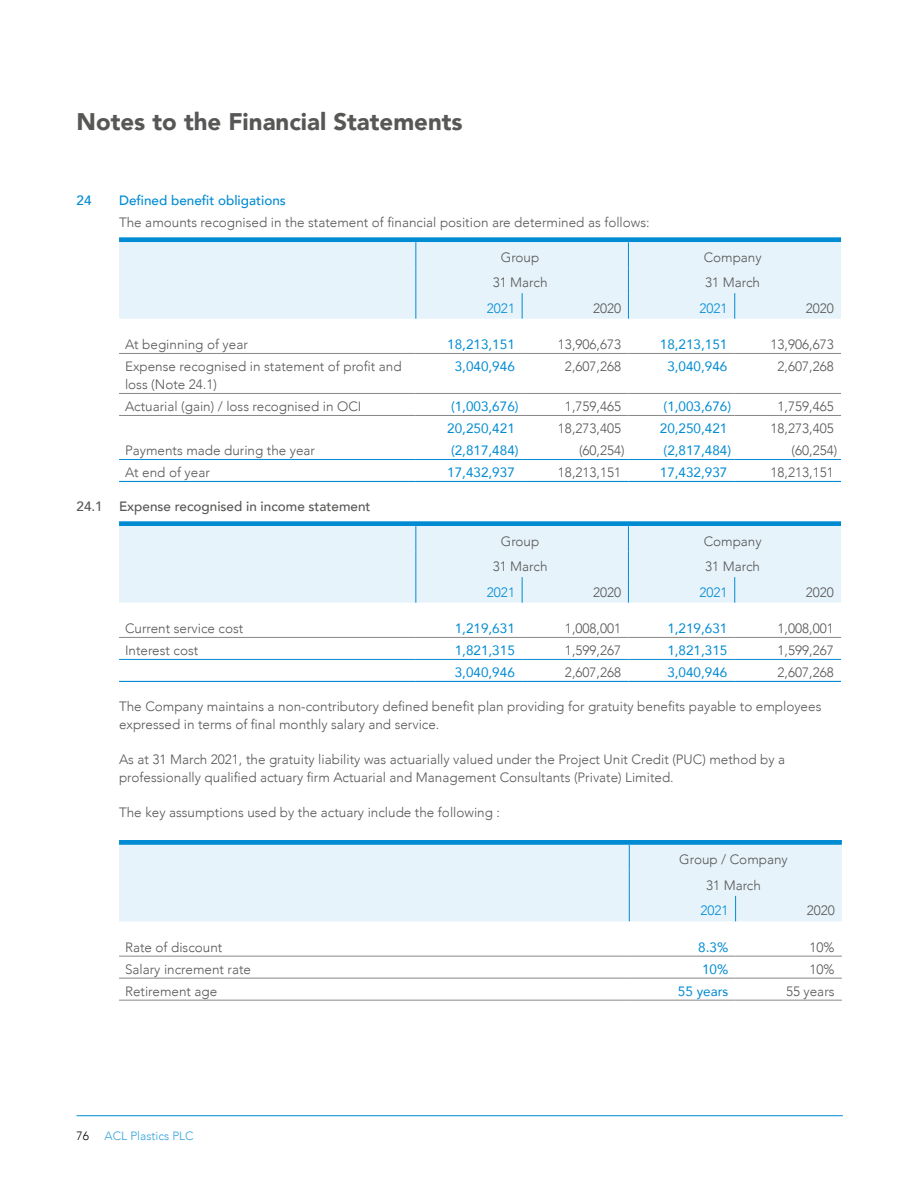
<style>
.page{position:relative;width:918px;height:1188px;background:#fff}
.page>*{position:absolute;margin:0;border:0;box-sizing:border-box;transform-origin:0 0}
.t1{font:900 24px "Avenir";color:#575756}
.t2{font:300 13.5px/18px "Avenir";color:#575756}
.t3{font:13.5px "Avenir";color:#008bd2}
.t4{font:500 13.5px "Avenir";color:#575756}
.t5{font:500 13.5px "Avenir";color:#008bd2}
.t6{font:300 13.5px "Avenir";color:#008bd2}
.t7{font:300 12px "Avenir";color:#33a2db}
.t8{font:300 12px "Avenir";color:#000}
</style>
<div class="page">
<hr style="left:77px;top:1115px;width:766px;height:1px;background:#008bd2">
<div style="left:119px;top:237px;width:722px;height:82px;background:#e6f3fb"></div>
<hr style="left:119px;top:353px;width:297px;height:1px;background:#878787">
<hr style="left:416px;top:353px;width:106px;height:1px;background:#878787">
<hr style="left:522px;top:353px;width:106px;height:1px;background:#878787">
<hr style="left:628px;top:353px;width:107px;height:1px;background:#878787">
<hr style="left:735px;top:353px;width:106px;height:1px;background:#878787">
<hr style="left:119px;top:393px;width:297px;height:1px;background:#878787">
<hr style="left:416px;top:393px;width:106px;height:1px;background:#878787">
<hr style="left:522px;top:393px;width:106px;height:1px;background:#878787">
<hr style="left:628px;top:393px;width:107px;height:1px;background:#878787">
<hr style="left:735px;top:393px;width:106px;height:1px;background:#878787">
<hr style="left:119px;top:415px;width:297px;height:1px;background:#878787">
<hr style="left:416px;top:415px;width:106px;height:1px;background:#878787">
<hr style="left:522px;top:415px;width:106px;height:1px;background:#878787">
<hr style="left:628px;top:415px;width:107px;height:1px;background:#878787">
<hr style="left:735px;top:415px;width:106px;height:1px;background:#878787">
<hr style="left:119px;top:459px;width:297px;height:1px;background:#008bd2">
<hr style="left:416px;top:459px;width:106px;height:1px;background:#008bd2">
<hr style="left:522px;top:459px;width:106px;height:1px;background:#008bd2">
<hr style="left:628px;top:459px;width:107px;height:1px;background:#008bd2">
<hr style="left:735px;top:459px;width:106px;height:1px;background:#008bd2">
<hr style="left:119px;top:481px;width:297px;height:1px;background:#008bd2">
<hr style="left:416px;top:481px;width:106px;height:1px;background:#008bd2">
<hr style="left:522px;top:481px;width:106px;height:1px;background:#008bd2">
<hr style="left:628px;top:481px;width:107px;height:1px;background:#008bd2">
<hr style="left:735px;top:481px;width:106px;height:1px;background:#008bd2">
<div style="left:119px;top:521px;width:722px;height:82px;background:#e6f3fb"></div>
<hr style="left:119px;top:637px;width:297px;height:1px;background:#878787">
<hr style="left:416px;top:637px;width:106px;height:1px;background:#878787">
<hr style="left:522px;top:637px;width:106px;height:1px;background:#878787">
<hr style="left:628px;top:637px;width:107px;height:1px;background:#878787">
<hr style="left:735px;top:637px;width:106px;height:1px;background:#878787">
<hr style="left:119px;top:659px;width:297px;height:1px;background:#008bd2">
<hr style="left:416px;top:659px;width:106px;height:1px;background:#008bd2">
<hr style="left:522px;top:659px;width:106px;height:1px;background:#008bd2">
<hr style="left:628px;top:659px;width:107px;height:1px;background:#008bd2">
<hr style="left:735px;top:659px;width:106px;height:1px;background:#008bd2">
<hr style="left:119px;top:681px;width:297px;height:1px;background:#008bd2">
<hr style="left:416px;top:681px;width:106px;height:1px;background:#008bd2">
<hr style="left:522px;top:681px;width:106px;height:1px;background:#008bd2">
<hr style="left:628px;top:681px;width:107px;height:1px;background:#008bd2">
<hr style="left:735px;top:681px;width:106px;height:1px;background:#008bd2">
<div style="left:119px;top:840px;width:723px;height:81px;background:#e6f3fb"></div>
<hr style="left:119px;top:956px;width:510px;height:1px;background:#878787">
<hr style="left:629px;top:956px;width:107px;height:1px;background:#878787">
<hr style="left:736px;top:956px;width:106px;height:1px;background:#878787">
<hr style="left:119px;top:1000px;width:510px;height:1px;background:#878787">
<hr style="left:629px;top:1000px;width:107px;height:1px;background:#878787">
<hr style="left:736px;top:1000px;width:106px;height:1px;background:#878787">
<hr style="left:119px;top:978px;width:510px;height:1px;background:#878787">
<hr style="left:629px;top:978px;width:107px;height:1px;background:#878787">
<hr style="left:736px;top:978px;width:106px;height:1px;background:#878787">
<h1 class="t1" style="left:77px;top:101px;width:388px">Notes to the Financial Statements</h1>
<p class="t5" style="left:77px;top:188px;width:17px">24</p>
<p class="t5" style="left:119px;top:188px;width:168px">Defined benefit obligations</p>
<p class="t2" style="left:119px;top:213px;width:532px">The amounts recognised in the statement of financial position are determined as follows:</p>
<p class="t2" style="left:501px;top:248px;width:40px">Group</p>
<p class="t2" style="left:704px;top:248px;width:60px">Company</p>
<p class="t2" style="left:493px;top:274px;width:56px">31 March</p>
<p class="t2" style="left:705px;top:274px;width:56px">31 March</p>
<p class="t6" style="left:487px;top:300px;width:30px">2021</p>
<p class="t2" style="left:593px;top:299px;width:30px">2020</p>
<p class="t6" style="left:700px;top:300px;width:30px">2021</p>
<p class="t2" style="left:806px;top:299px;width:30px">2020</p>
<p class="t2" style="left:125px;top:336px;width:124px">At beginning of year</p>
<p class="t3" style="left:447px;top:334px;width:69px">18,213,151</p>
<p class="t2" style="left:558px;top:336px;width:65px">13,906,673</p>
<p class="t3" style="left:660px;top:334px;width:69px">18,213,151</p>
<p class="t2" style="left:771px;top:336px;width:65px">13,906,673</p>
<p class="t2" style="left:125px;top:358px;width:278px">Expense recognised in statement of profit and loss (Note 24.1)</p>
<p class="t3" style="left:455px;top:356px;width:62px">3,040,946</p>
<p class="t2" style="left:565px;top:358px;width:58px">2,607,268</p>
<p class="t3" style="left:667px;top:356px;width:62px">3,040,946</p>
<p class="t2" style="left:778px;top:358px;width:58px">2,607,268</p>
<p class="t2" style="left:125px;top:398px;width:238px">Actuarial (gain) / loss recognised in OCI</p>
<p class="t3" style="left:451px;top:396px;width:69px">(1,003,676)</p>
<p class="t2" style="left:565px;top:398px;width:58px">1,759,465</p>
<p class="t3" style="left:664px;top:396px;width:69px">(1,003,676)</p>
<p class="t2" style="left:778px;top:398px;width:58px">1,759,465</p>
<p class="t3" style="left:447px;top:418px;width:69px">20,250,421</p>
<p class="t2" style="left:558px;top:420px;width:65px">18,273,405</p>
<p class="t3" style="left:660px;top:418px;width:69px">20,250,421</p>
<p class="t2" style="left:771px;top:420px;width:65px">18,273,405</p>
<p class="t2" style="left:125px;top:442px;width:192px">Payments made during the year</p>
<p class="t3" style="left:451px;top:440px;width:69px">(2,817,484)</p>
<p class="t2" style="left:579px;top:442px;width:47px">(60,254)</p>
<p class="t3" style="left:664px;top:440px;width:69px">(2,817,484)</p>
<p class="t2" style="left:792px;top:442px;width:47px">(60,254)</p>
<p class="t2" style="left:125px;top:464px;width:86px">At end of year</p>
<p class="t3" style="left:447px;top:462px;width:69px">17,432,937</p>
<p class="t2" style="left:558px;top:464px;width:65px">18,213,151</p>
<p class="t3" style="left:660px;top:462px;width:69px">17,432,937</p>
<p class="t2" style="left:771px;top:464px;width:65px">18,213,151</p>
<p class="t4" style="left:77px;top:495px;width:296px">24.1 Expense recognised in income statement</p>
<p class="t2" style="left:501px;top:532px;width:40px">Group</p>
<p class="t2" style="left:704px;top:532px;width:60px">Company</p>
<p class="t2" style="left:493px;top:558px;width:56px">31 March</p>
<p class="t2" style="left:705px;top:558px;width:56px">31 March</p>
<p class="t6" style="left:487px;top:584px;width:30px">2021</p>
<p class="t2" style="left:593px;top:583px;width:30px">2020</p>
<p class="t6" style="left:700px;top:584px;width:30px">2021</p>
<p class="t2" style="left:806px;top:583px;width:30px">2020</p>
<p class="t2" style="left:125px;top:620px;width:120px">Current service cost</p>
<p class="t3" style="left:455px;top:618px;width:62px">1,219,631</p>
<p class="t2" style="left:565px;top:620px;width:58px">1,008,001</p>
<p class="t3" style="left:667px;top:618px;width:62px">1,219,631</p>
<p class="t2" style="left:778px;top:620px;width:58px">1,008,001</p>
<p class="t2" style="left:125px;top:642px;width:75px">Interest cost</p>
<p class="t3" style="left:455px;top:640px;width:62px">1,821,315</p>
<p class="t2" style="left:565px;top:642px;width:58px">1,599,267</p>
<p class="t3" style="left:667px;top:640px;width:62px">1,821,315</p>
<p class="t2" style="left:778px;top:642px;width:58px">1,599,267</p>
<p class="t3" style="left:455px;top:662px;width:62px">3,040,946</p>
<p class="t2" style="left:565px;top:664px;width:58px">2,607,268</p>
<p class="t3" style="left:667px;top:662px;width:62px">3,040,946</p>
<p class="t2" style="left:778px;top:664px;width:58px">2,607,268</p>
<p class="t2" style="left:119px;top:697px;width:704px">The Company maintains a non-contributory defined benefit plan providing for gratuity benefits payable to employees expressed in terms of final monthly salary and service.</p>
<p class="t2" style="left:119px;top:750px;width:668px">As at 31 March 2021, the gratuity liability was actuarially valued under the Project Unit Credit (PUC) method by a professionally qualified actuary firm Actuarial and Management Consultants (Private) Limited.</p>
<p class="t2" style="left:119px;top:803px;width:382px">The key assumptions used by the actuary include the following :</p>
<p class="t2" style="left:679px;top:847px;width:110px;line-height:25.5px;text-align:center">Group / Company<br>31 March</p>
<p class="t6" style="left:700px;top:903px;width:30px">2021</p>
<p class="t2" style="left:807px;top:902px;width:30px">2020</p>
<p class="t2" style="left:125px;top:938px;width:99px">Rate of discount</p>
<p class="t3" style="left:698px;top:936px;width:32px">8.3%</p>
<p class="t2" style="left:810px;top:938px;width:27px">10%</p>
<p class="t2" style="left:125px;top:960px;width:128px">Salary increment rate</p>
<p class="t3" style="left:702px;top:958px;width:28px">10%</p>
<p class="t2" style="left:810px;top:960px;width:27px">10%</p>
<p class="t2" style="left:125px;top:982px;width:94px">Retirement age</p>
<p class="t3" style="left:678px;top:980px;width:52px">55 years</p>
<p class="t2" style="left:786px;top:982px;width:50px">55 years</p>
<p class="t8" style="left:77px;top:1129px;width:14px">76</p>
<p class="t7" style="left:105px;top:1129px;width:91px">ACL Plastics PLC</p>
</div>
